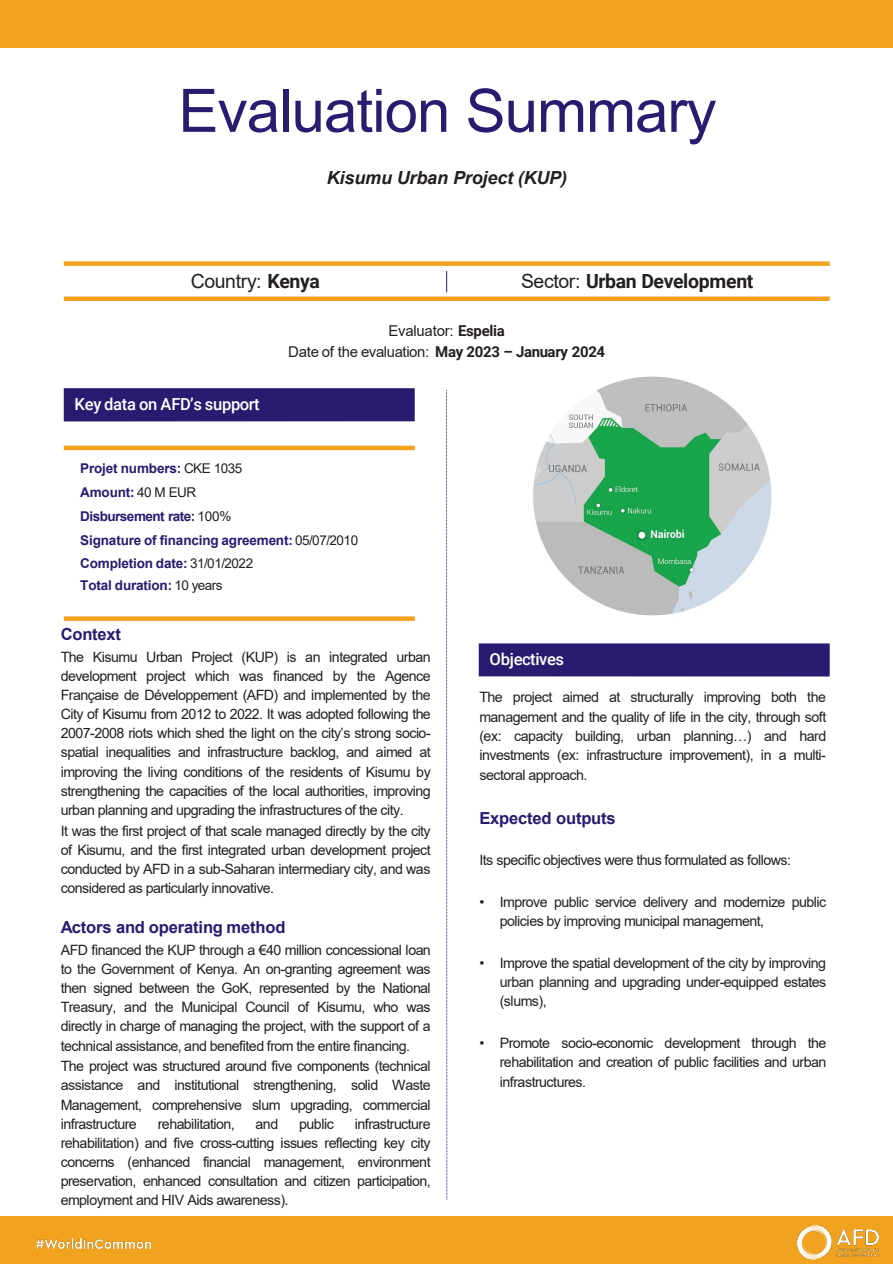
<style>
.page{position:relative;width:893px;height:1264px;background:#fff}
.page>*{position:absolute;margin:0;border:0;box-sizing:border-box;transform-origin:0 0}
.t1{font:60px "Arial";letter-spacing:-.015em;color:#271c70}
.t2{font:700 19.5px "Roboto";letter-spacing:-.02em;color:#231f20}
.t3{font:19.5px "Arial";letter-spacing:-.02em;color:#231f20}
.t4{font:italic 700 18px "Arial";letter-spacing:-.01em;color:#231f20}
.t5{font:700 16.5px "Arial";letter-spacing:-.015em;color:#271c70}
.t6{font:500 16.5px "Roboto";letter-spacing:-.02em;color:#fff}
.t7{font:15px "Arial";letter-spacing:-.015em;color:#231f20}
.t8{font:14.25px/19.2px "Arial";letter-spacing:-.035em;color:#231f20;text-align:justify}
.t9{font:700 13.5px "Arial";letter-spacing:-.01em;color:#271c70}
.t10{font:700 13.5px "Arial";letter-spacing:-.04em;color:#271c70}
.s1{font-family:"Roboto";font-weight:700}
.s2{font-family:"Arial";font-weight:400}
.s3{font-weight:400;color:#231f20}
</style>
<div class="page">
<div style="left:0;top:0;width:892px;height:47px;background:#f1a21e"></div>
<div style="left:0;top:1216px;width:892px;height:47px;background:#f1a21e"></div>
<img style="left:797px;top:1225px;width:81px;height:33px">
<div style="left:64px;top:388px;width:350px;height:33px;background:#271c70"></div>
<div style="left:478px;top:643px;width:351px;height:33px;background:#271c70"></div>
<svg style="left:446px;top:390px;width:1px;height:810px"></svg>
<div style="left:64px;top:261px;width:765px;height:5px;background:#f1a21e"></div>
<div style="left:64px;top:296px;width:765px;height:5px;background:#f1a21e"></div>
<div style="left:64px;top:445px;width:351px;height:5px;background:#f1a21e"></div>
<svg style="left:64px;top:616px;width:351px;height:4px"></svg>
<svg style="left:446px;top:271px;width:1px;height:21px"></svg>
<img style="left:37px;top:1238px;width:113px;height:10px">
<img style="left:533px;top:376px;width:239px;height:240px">
<h1 class="t1" style="left:178px;top:69px;width:539px">Evaluation Summary</h1>
<p class="t4" style="left:327px;top:165px;width:242px">Kisumu Urban Project (KUP)</p>
<p class="t3" style="left:191px;top:267px;width:131px">Country: <span class="s1">Kenya</span></p>
<p class="t2" style="left:521px;top:267px;width:234px"><span class="s2">Sector:</span> Urban Development</p>
<p class="t6" style="left:75px;top:393px;width:186px">Key data on AFD’s support</p>
<p class="t7" style="left:388px;top:320px;width:118px">Evaluator: <span class="s1">Espelia</span></p>
<p class="t7" style="left:288px;top:341px;width:318px">Date of the evaluation: <span class="s1">May 2023 – January 2024</span></p>
<p class="t9" style="left:80px;top:459px;width:163px">Projet numbers: <span class="s3">CKE 1035</span></p>
<p class="t9" style="left:80px;top:483px;width:117px">Amount: <span class="s3">40 M EUR</span></p>
<p class="t10" style="left:80px;top:506px;width:153px">Disbursement rate: <span class="s3">100%</span></p>
<p class="t9" style="left:80px;top:530px;width:279px">Signature of financing agreement: <span class="s3">05/07/2010</span></p>
<p class="t9" style="left:80px;top:554px;width:174px">Completion date: <span class="s3">31/01/2022</span></p>
<p class="t9" style="left:80px;top:576px;width:144px">Total duration: <span class="s3">10 years</span></p>
<p class="t5" style="left:61px;top:622px;width:62px">Context</p>
<p class="t8" style="left:61px;top:646px;width:371px">The Kisumu Urban Project (KUP) is an integrated urban development project which was financed by the Agence Française de Développement (AFD) and implemented by the City of Kisumu from 2012 to 2022. It was adopted following the 2007-2008 riots which shed the light on the city’s strong socio&shy;spatial inequalities and infrastructure backlog, and aimed at improving the living conditions of the residents of Kisumu by strengthening the capacities of the local authorities, improving urban planning and upgrading the infrastructures of the city.</p>
<p class="t8" style="left:61px;top:820px;width:371px">It was the first project of that scale managed directly by the city of Kisumu, and the first integrated urban development project conducted by AFD in a sub-Saharan intermediary city, and was considered as particularly innovative.</p>
<p class="t5" style="left:61px;top:915px;width:226px">Actors and operating method</p>
<p class="t8" style="left:61px;top:939px;width:371px">AFD financed the KUP through a €40 million concessional loan to the Government of Kenya. An on-granting agreement was then signed between the GoK, represented by the National Treasury, and the Municipal Council of Kisumu, who was directly in charge of managing the project, with the support of a technical assistance, and benefited from the entire financing.</p>
<p class="t8" style="left:61px;top:1056px;width:371px">The project was structured around five components (technical assistance and institutional strengthening, solid Waste Management, comprehensive slum upgrading, commercial infrastructure</p>
<p class="t8" style="left:61px;top:1113px;width:371px;text-indent:294px">infrastructure rehabilitation) and five cross-cutting issues reflecting key city concerns (enhanced financial management, environment preservation, enhanced consultation and citizen participation, employment and HIV Aids awareness).</p>
<p class="t8" style="left:158px;top:1113px;width:79px">rehabilitation,</p>
<p class="t8" style="left:255px;top:1113px;width:24px">and</p>
<p class="t8" style="left:299px;top:1113px;width:36px">public</p>
<p class="t6" style="left:489px;top:648px;width:76px">Objectives</p>
<p class="t8" style="left:479px;top:687px;width:348px">The project aimed at structurally improving both the management and the quality of life in the city, through soft (ex: capacity building, urban planning…) and hard investments (ex: infrastructure improvement), in a multi&shy;sectoral approach.</p>
<p class="t5" style="left:479px;top:806px;width:138px">Expected outputs</p>
<p class="t8" style="left:479px;top:850px;width:313px">Its specific objectives were thus formulated as follows:</p>
<p class="t8" style="left:500px;top:891px;width:328px;text-indent:-20px">• Improve public service delivery and modernize public policies by improving municipal management,</p>
<p class="t8" style="left:500px;top:952px;width:328px;text-indent:-20px">• Improve the spatial development of the city by improving urban planning and upgrading under-equipped estates (slums),</p>
<p class="t8" style="left:499px;top:1033px;width:328px;text-indent:-20px">• Promote socio-economic development through the rehabilitation and creation of public facilities and urban infrastructures.</p>
</div>
